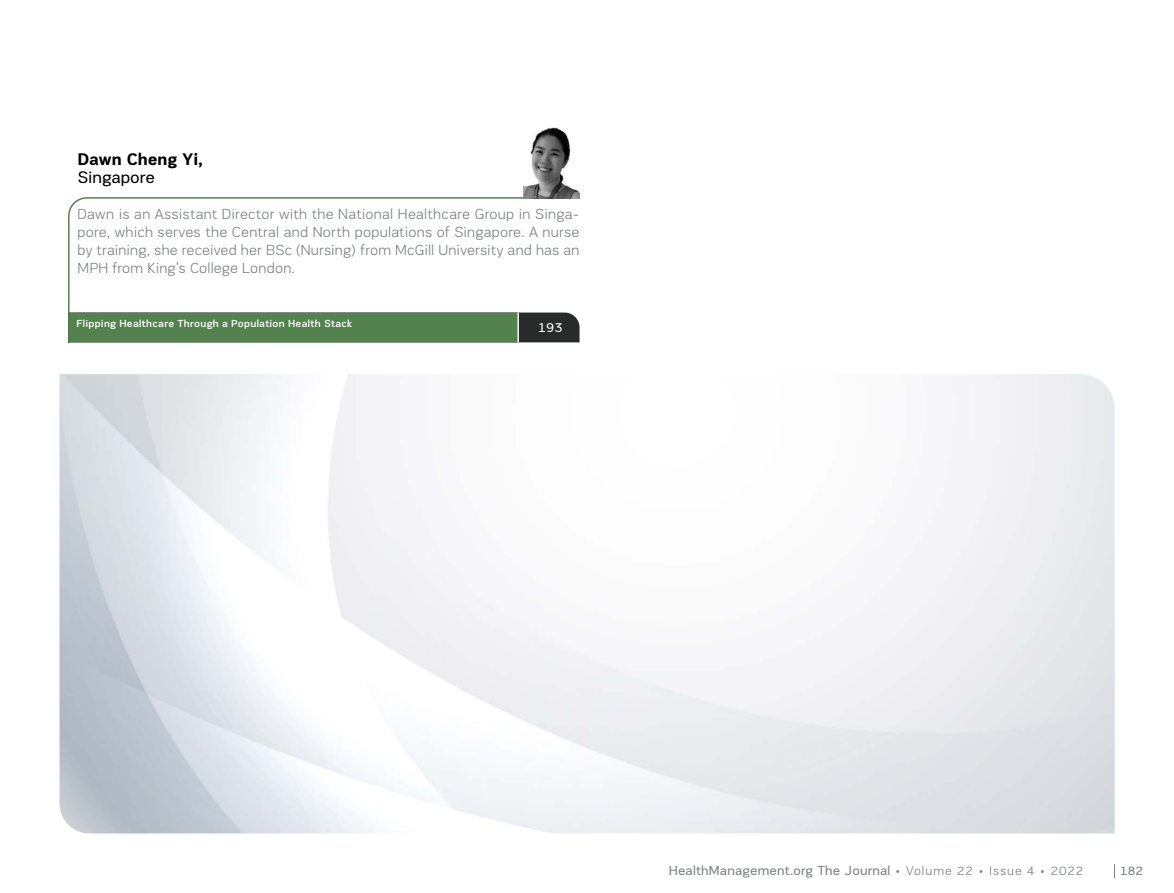
<style>
.page{position:relative;width:1174px;height:893px;background:#fff}
.page>*{position:absolute;margin:0;border:0;box-sizing:border-box;transform-origin:0 0}
.t1{font:700 17.25px "PRC Fidelity";letter-spacing:-.005em;color:#000}
.t2{font:17.25px "PRC Fidelity";letter-spacing:-.01em;color:#000}
.t3{font:300 15px/18px "PRC Fidelity";letter-spacing:.01em;color:#7e8083;text-align:justify}
.t4{font:13.5px "PRC Fidelity";letter-spacing:.01em;color:#7e8083}
.t5{font:13.5px "PRC Fidelity";color:#fff}
.t6{font:12.75px "PRC Fidelity";color:#7e8083}
.t7{font:500 10.5px "PRC Fidelity";letter-spacing:.025em;color:#fff}
.s1{font-weight:300;font-size:12.75px}
</style>
<div class="page">
<svg style="left:1114px;top:864px;width:1px;height:14px"></svg>
<svg style="left:68px;top:197px;width:511px;height:146px"></svg>
<svg style="left:69px;top:313px;width:510px;height:29px;background:#4f784b"></svg>
<img style="left:523px;top:128px;width:56px;height:70px">
<p class="t1" style="left:78px;top:149px;width:127px">Dawn Cheng Yi,</p>
<p class="t2" style="left:78px;top:168px;width:79px">Singapore</p>
<p class="t3" style="left:78px;top:205px;width:503px">Dawn is an Assistant Director with the National Healthcare Group in Singa&shy;pore, which serves the Central and North populations of Singapore. A nurse by training, she received her BSc (Nursing) from McGill University and has an MPH from King’s College London.</p>
<p class="t7" style="left:77px;top:317px;width:277px">Flipping Healthcare Through a Population Health Stack</p>
<p class="t5" style="left:538px;top:320px;width:26px">193</p>
<p class="t4" style="left:669px;top:863px;width:416px">HealthManagement.org The Journal <span class="s1">• Volume 22 • Issue 4 • 2022</span></p>
<p class="t6" style="left:1120px;top:863px;width:24px">182</p>
</div>
